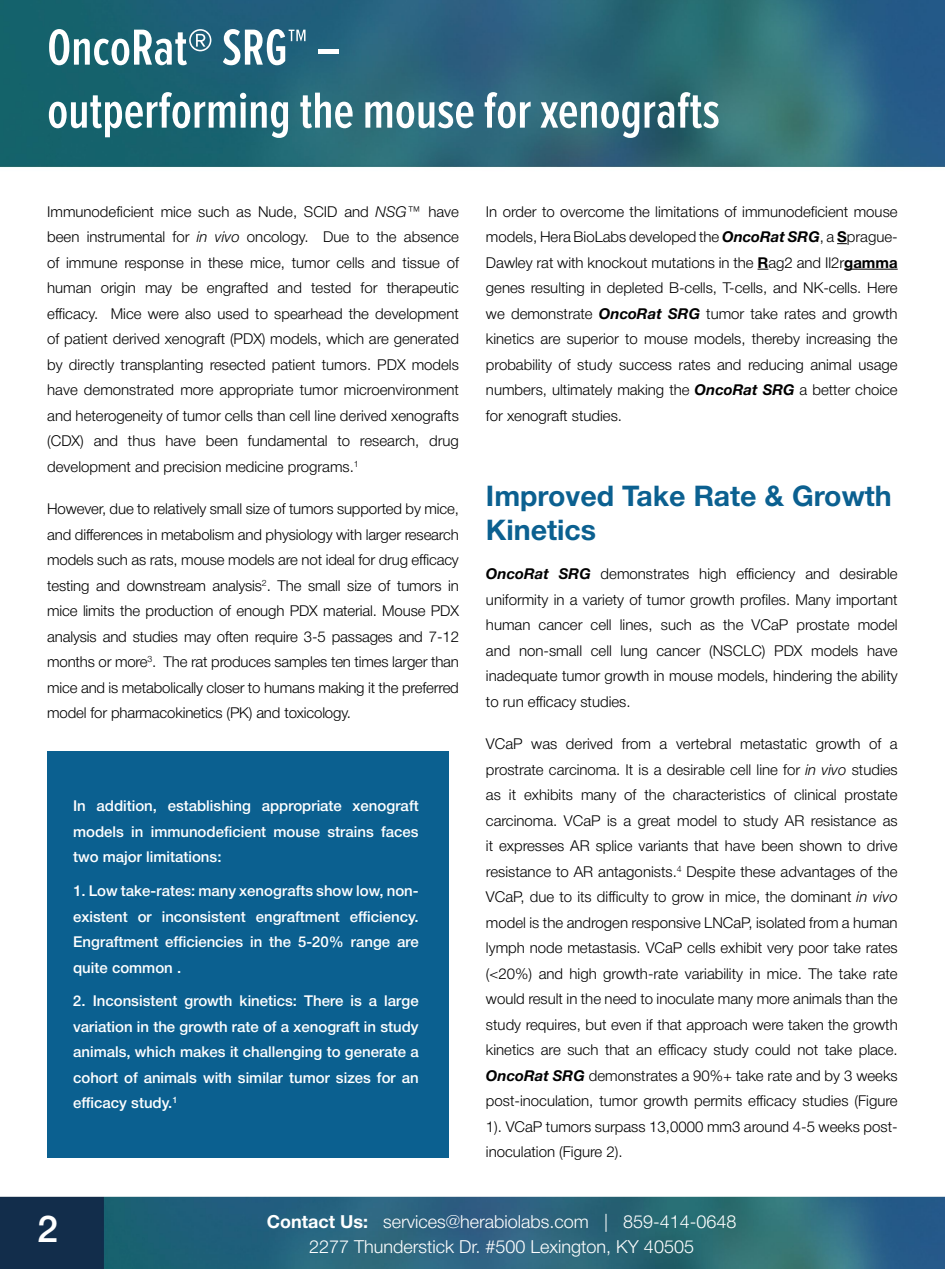
<style>
.page{position:relative;width:945px;height:1269px;background:#fff}
.page>*{position:absolute;margin:0;border:0;box-sizing:border-box;transform-origin:0 0}
.t1{font:600 52.5px/63px "Proxima Nova Ex Cn";color:#fff}
.t2{font:500 37.5px "Helvetica Neue Cyr";color:#fff}
.t3{font:700 28.5px/34.2px "Helvetica Neue Cyr";color:#0b6090}
.t4{font:300 18px/24.8px "Helvetica Neue Cyr";color:#fff;text-align:center}
.t5{font:300 15px/25.5px "Helvetica Neue Cyr";color:#000;text-align:justify}
.t6{font:500 15px/25.5px "Helvetica Neue Cyr";color:#fff;text-align:justify}
.s1{font-style:italic}
.s2{font-weight:700;font-style:italic}
.s3{font-weight:700}
</style>
<div class="page">
<img style="left:0;top:0;width:945px;height:1269px">
<hr style="left:844px;top:269px;width:54px;height:1px;background:#000">
<div style="left:47px;top:751px;width:402px;height:406px;background:#0b6090"></div>
<h1 class="t1" style="left:47px;top:17px;width:674px">OncoRat® SRG™ –<br>outperforming the mouse for xenografts</h1>
<p class="t5" style="left:47px;top:199px;width:413px">Immunodeficient mice such as Nude, SCID and <span class="s1">NSG</span>™ have been instrumental for <span class="s1">in vivo</span> oncology. Due to the absence of immune response in these mice, tumor cells and tissue of human origin may be engrafted and tested for therapeutic efficacy. Mice were also used to spearhead the development of patient derived xenograft (PDX) models, which are generated by directly transplanting resected patient tumors. PDX models have demonstrated more appropriate tumor microenvironment and heterogeneity of tumor cells than cell line derived xenografts (CDX) and thus have been fundamental to research, drug development and precision medicine programs.<sup>1</sup></p>
<p class="t5" style="left:47px;top:497px;width:413px">However, due to relatively small size of tumors supported by mice, and differences in metabolism and physiology with larger research models such as rats, mouse models are not ideal for drug efficacy testing and downstream analysis<sup>2</sup>. The small size of tumors in mice limits the production of enough PDX material. Mouse PDX analysis and studies may often require 3-5 passages and 7-12 months or more<sup>3</sup>. The rat produces samples ten times larger than mice and is metabolically closer to humans making it the preferred model for pharmacokinetics (PK) and toxicology.</p>
<p class="t6" style="left:73px;top:794px;width:347px">In addition, establishing appropriate xenograft models in immunodeficient mouse strains faces two major limitations:</p>
<p class="t6" style="left:73px;top:878px;width:347px">1. Low take-rates: many xenografts show low, non&shy;existent or inconsistent engraftment efficiency.<br>Engraftment efficiencies in the 5-20% range are quite common .</p>
<p class="t6" style="left:73px;top:989px;width:347px">2. Inconsistent growth kinetics: There is a large variation in the growth rate of a xenograft in study animals, which makes it challenging to generate a cohort of animals with similar tumor sizes for an efficacy study.<sup>1</sup></p>
<p class="t5" style="left:486px;top:199px;width:413px">In order to overcome the limitations of immunodeficient mouse models, Hera BioLabs developed the <span class="s2">OncoRat SRG</span>, a <span class="s3">S</span>prague-Dawley rat with knockout mutations in the <span class="s3">R</span>ag2 and Il2r<span class="s3">gamma </span>genes resulting in depleted B-cells, T-cells, and NK-cells. Here we demonstrate <span class="s2">OncoRat SRG</span> tumor take rates and growth kinetics are superior to mouse models, thereby increasing the probability of study success rates and reducing animal usage numbers, ultimately making the <span class="s2">OncoRat SRG</span> a better choice for xenograft studies.</p>
<h3 class="t3" style="left:486px;top:479px;width:407px">Improved Take Rate &amp; Growth<br>Kinetics</h3>
<p class="t5" style="left:486px;top:561px;width:413px"><span class="s2">OncoRat SRG</span> demonstrates high efficiency and desirable uniformity in a variety of tumor growth profiles. Many important human cancer cell lines, such as the VCaP prostate model and non-small cell lung cancer (NSCLC) PDX models have inadequate tumor growth in mouse models, hindering the ability to run efficacy studies.</p>
<p class="t5" style="left:486px;top:731px;width:413px">VCaP was derived from a vertebral metastatic growth of a prostrate carcinoma. It is a desirable cell line for <span class="s1">in vivo</span> studies as it exhibits many of the characteristics of clinical prostate carcinoma. VCaP is a great model to study AR resistance as it expresses AR splice variants that have been shown to drive resistance to AR antagonists.<sup>4</sup> Despite these advantages of the VCaP, due to its difficulty to grow in mice, the dominant <span class="s1">in vivo </span>model is the androgen responsive LNCaP, isolated from a human lymph node metastasis. VCaP cells exhibit very poor take rates (&lt;20%) and high growth-rate variability in mice. The take rate would result in the need to inoculate many more animals than the study requires, but even if that approach were taken the growth kinetics are such that an efficacy study could not take place.<br><span class="s2">OncoRat SRG</span> demonstrates a 90%+ take rate and by 3 weeks post-inoculation, tumor growth permits efficacy studies (Figure 1). VCaP tumors surpass 13,0000 mm3 around 4-5 weeks post&shy;inoculation (Figure 2).</p>
<h2 class="t2" style="left:38px;top:1208px;width:22px">2</h2>
<p class="t4" style="left:267px;top:1209px;width:471px"><span class="s3">Contact Us:</span> services@herabiolabs.com | 859-414-0648<br>2277 Thunderstick Dr. #500 Lexington, KY 40505</p>
</div>
